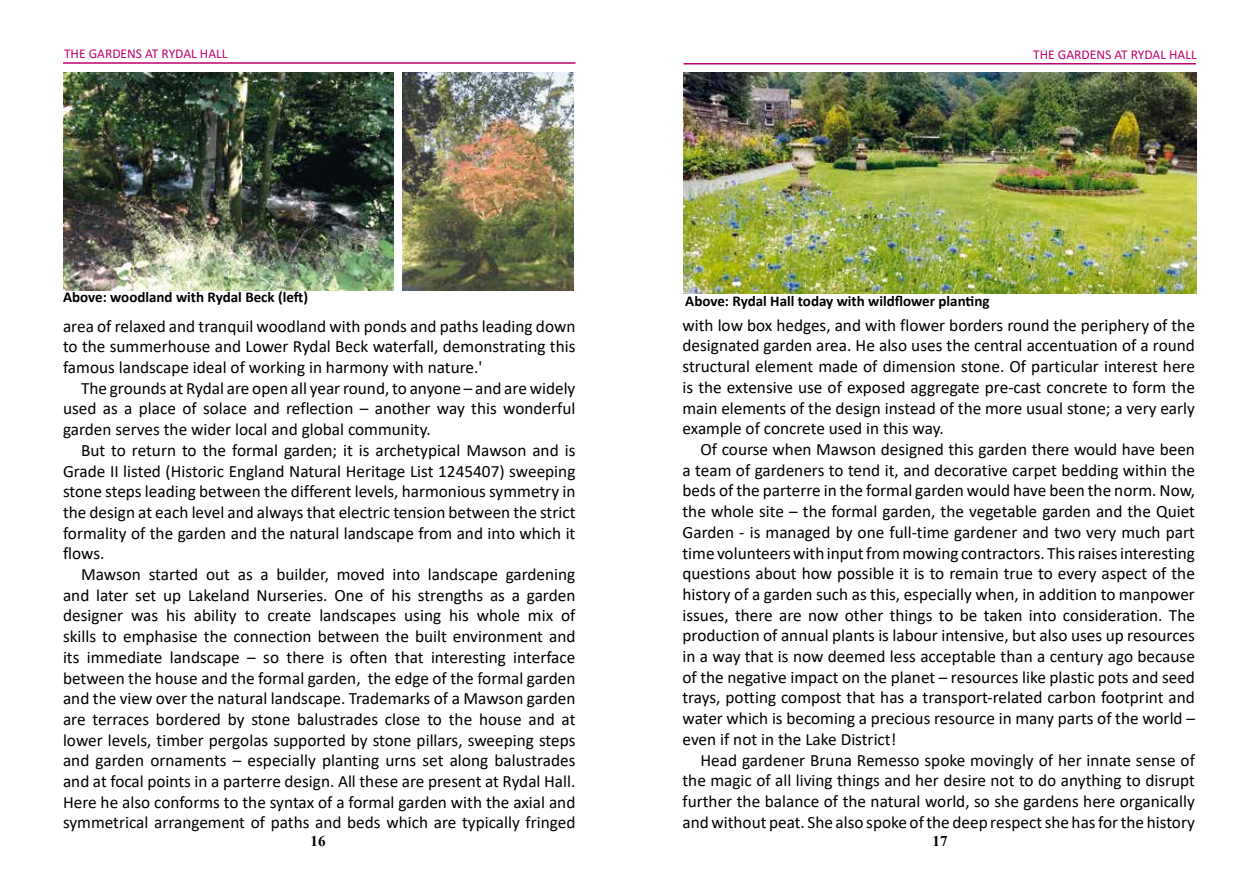
<style>
.page{position:relative;width:1259px;height:893px;background:#fff}
.page>*{position:absolute;margin:0;border:0;box-sizing:border-box;transform-origin:0 0}
.t1{font:17.25px/20.7px "Calibri";color:#000;text-align:justify}
.t2{font:700 15px "Calibri";color:#000}
.t3{font:700 15px "Times New Roman";color:#000}
.t4{font:13.5px "Calibri";color:#bf006f}
</style>
<div class="page">
<hr style="left:63px;top:62px;width:512px;height:2px;background:#bf006f">
<hr style="left:683px;top:63px;width:513px;height:2px;background:#bf006f">
<img style="left:402px;top:72px;width:171px;height:218px">
<img style="left:63px;top:72px;width:330px;height:218px">
<img style="left:683px;top:73px;width:513px;height:221px">
<p class="t4" style="left:64px;top:44px;width:165px">THE GARDENS AT RYDAL HALL</p>
<p class="t4" style="left:1033px;top:45px;width:165px">THE GARDENS AT RYDAL HALL</p>
<p class="t2" style="left:63px;top:286px;width:247px">Above: woodland with Rydal Beck (left)</p>
<p class="t2" style="left:685px;top:291px;width:306px">Above: Rydal Hall today with wildflower planting</p>
<p class="t1" style="left:63px;top:315px;width:514px">area of relaxed and tranquil woodland with ponds and paths leading down to the summerhouse and Lower Rydal Beck waterfall, demonstrating this famous landscape ideal of working in harmony with nature.'</p>
<p class="t1" style="left:63px;top:377px;width:514px;text-indent:18px">The grounds at Rydal are open all year round, to anyone – and are widely used as a place of solace and reflection – another way this wonderful garden serves the wider local and global community.</p>
<p class="t1" style="left:63px;top:439px;width:514px;text-indent:18px">But to return to the formal garden; it is archetypical Mawson and is Grade II listed (Historic England Natural Heritage List 1245407) sweeping stone steps leading between the different levels, harmonious symmetry in the design at each level and always that electric tension between the strict formality of the garden and the natural landscape from and into which it flows.</p>
<p class="t1" style="left:63px;top:563px;width:514px;text-indent:18px">Mawson started out as a builder, moved into landscape gardening and later set up Lakeland Nurseries. One of his strengths as a garden designer was his ability to create landscapes using his whole mix of skills to emphasise the connection between the built environment and its immediate landscape – so there is often that interesting interface between the house and the formal garden, the edge of the formal garden and the view over the natural landscape. Trademarks of a Mawson garden are terraces bordered by stone balustrades close to the house and at lower levels, timber pergolas supported by stone pillars, sweeping steps and garden ornaments – especially planting urns set along balustrades and at focal points in a parterre design. All these are present at Rydal Hall.<br>Here he also conforms to the syntax of a formal garden with the axial and symmetrical arrangement of paths and beds which are typically fringed</p>
<p class="t1" style="left:682px;top:314px;width:514px">with low box hedges, and with flower borders round the periphery of the designated garden area. He also uses the central accentuation of a round structural element made of dimension stone. Of particular interest here is the extensive use of exposed aggregate pre-cast concrete to form the main elements of the design instead of the more usual stone; a very early example of concrete used in this way.</p>
<p class="t1" style="left:682px;top:438px;width:514px;text-indent:18px">Of course when Mawson designed this garden there would have been a team of gardeners to tend it, and decorative carpet bedding within the beds of the parterre in the formal garden would have been the norm. Now, the whole site – the formal garden, the vegetable garden and the Quiet Garden - is managed by one full-time gardener and two very much part time volunteers with input from mowing contractors. This raises interesting questions about how possible it is to remain true to every aspect of the history of a garden such as this, especially when, in addition to manpower issues, there are now other things to be taken into consideration. The production of annual plants is labour intensive, but also uses up resources in a way that is now deemed less acceptable than a century ago because of the negative impact on the planet – resources like plastic pots and seed trays, potting compost that has a transport-related carbon footprint and water which is becoming a precious resource in many parts of the world – even if not in the Lake District!</p>
<p class="t1" style="left:682px;top:749px;width:514px;text-indent:18px">Head gardener Bruna Remesso spoke movingly of her innate sense of the magic of all living things and her desire not to do anything to disrupt further the balance of the natural world, so she gardens here organically and without peat. She also spoke of the deep respect she has for the history</p>
<p class="t3" style="left:311px;top:830px;width:16px">16</p>
<p class="t3" style="left:932px;top:830px;width:16px">17</p>
</div>
